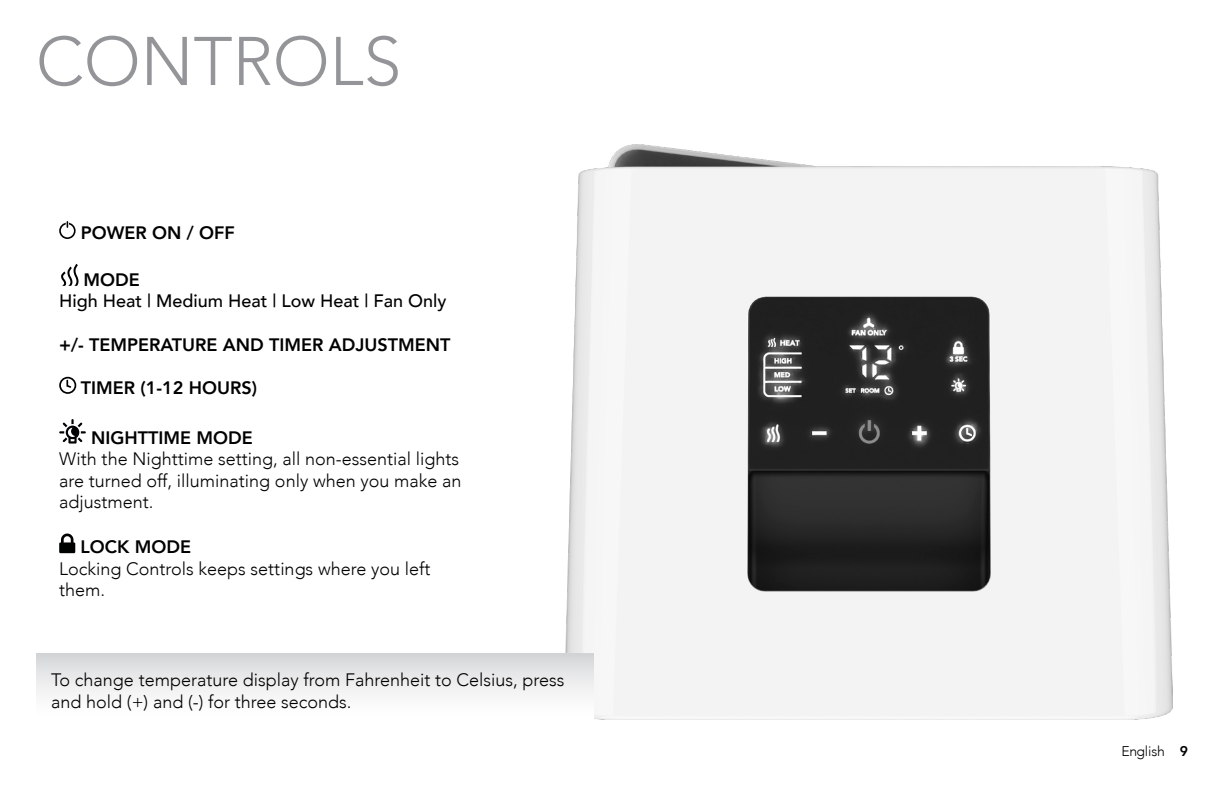
<style>
.page{position:relative;width:1224px;height:792px;background:#fff}
.page>*{position:absolute;margin:0;border:0;box-sizing:border-box;transform-origin:0 0}
.t1{font:300 68px "Avenir";color:#939598}
.t2{font:300 18px/21.6px "Avenir";color:#000}
.t3{font:800 18px "Avenir";color:#000}
.t4{font:500 18px "Avenir";color:#000}
.t5{font:300 14px "Avenir";letter-spacing:-.02em;color:#000}
.s1{font-weight:800}
</style>
<div class="page">
<img style="left:564px;top:144px;width:608px;height:576px">
<div style="left:59px;top:223px;width:17px;height:16px;border:2px solid #000;border-radius:50%"></div>
<svg style="left:66px;top:221px;width:3px;height:6px"></svg>
<svg style="left:61px;top:263px;width:18px;height:23px"></svg>
<div style="left:59px;top:377px;width:17px;height:17px;border:2px solid #000;border-radius:50%"></div>
<svg style="left:66px;top:379px;width:7px;height:10px"></svg>
<svg style="left:59px;top:419px;width:27px;height:25px"></svg>
<svg style="left:59px;top:534px;width:16px;height:19px"></svg>
<div style="left:36px;top:654px;width:558px;height:66px;background:linear-gradient(to bottom,#d7d9da,#fff)"></div>
<p class="t1" style="left:36px;top:21px;width:367px">CONTROLS</p>
<p class="t3" style="left:81px;top:219px;width:155px">POWER ON / OFF</p>
<p class="t3" style="left:83px;top:266px;width:58px">MODE</p>
<p class="t4" style="left:59px;top:286px;width:389px">High Heat | Medium Heat | Low Heat | Fan Only</p>
<p class="t3" style="left:59px;top:330px;width:393px">+/- TEMPERATURE AND TIMER ADJUSTMENT</p>
<p class="t3" style="left:81px;top:374px;width:178px">TIMER (1-12 HOURS)</p>
<p class="t3" style="left:91px;top:423px;width:163px">NIGHTTIME MODE</p>
<p class="t2" style="left:59px;top:448px;width:404px">With the Nighttime setting, all non-essential lights are turned off, illuminating only when you make an adjustment.</p>
<p class="t3" style="left:81px;top:533px;width:112px">LOCK MODE</p>
<p class="t2" style="left:59px;top:558px;width:373px">Locking Controls keeps settings where you left them.</p>
<p class="t2" style="left:51px;top:669px;width:515px">To change temperature display from Fahrenheit to Celsius, press and hold (+) and (-) for three seconds.</p>
<p class="t5" style="left:1122px;top:743px;width:68px">English <span class="s1">9</span></p>
</div>
